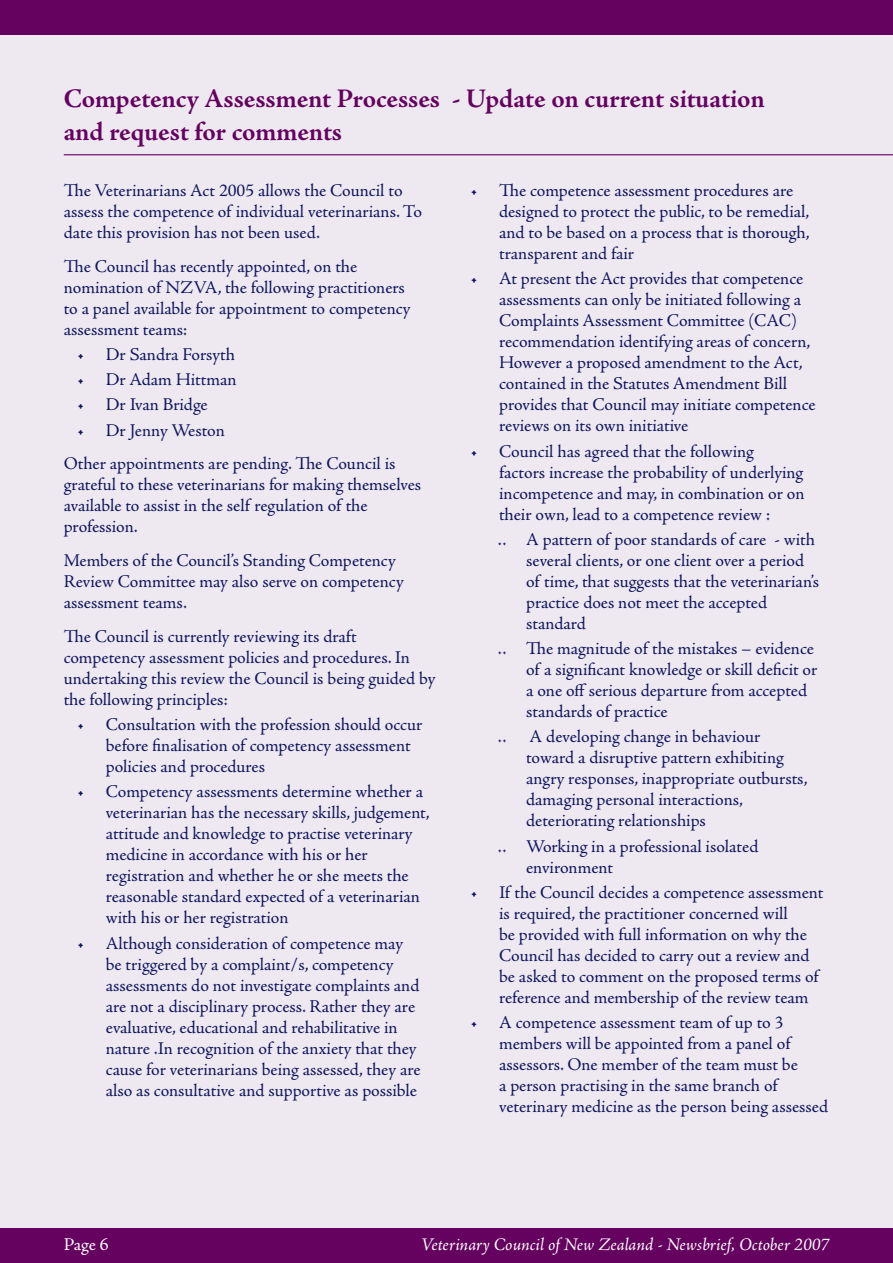
<style>
.page{position:relative;width:893px;height:1263px;background:#eee9f1}
.page>*{position:absolute;margin:0;border:0;box-sizing:border-box;transform-origin:0 0}
.t1{font:700 27px/33px "Adobe Jenson Pro";color:#650260}
.t2{font:18px/21px "Adobe Jenson Pro";color:#11155e}
.t3{font:italic 18px "Adobe Jenson Pro";color:#fff}
.t4{font:18px "Adobe Jenson Pro";color:#fff}
</style>
<div class="page">
<div style="left:0;top:0;width:893px;height:34px;background:#650260"></div>
<div style="left:0;top:1229px;width:893px;height:34px;background:#650260"></div>
<hr style="left:64px;top:154px;width:829px;height:1px;background:#650260">
<h1 class="t1" style="left:64px;top:84px;width:702px">Competency Assessment Processes - Update on current situation and request for comments</h1>
<p class="t2" style="left:499px;top:181px;width:312px;text-indent:-28px">• The competence assessment procedures are designed to protect the public, to be remedial, and to be based on a process that is thorough, transparent and fair</p>
<p class="t2" style="left:499px;top:270px;width:318px;text-indent:-28px">• At present the Act provides that competence assessments can only be initiated following a Complaints Assessment Committee (CAC) recommendation identifying areas of concern, However a proposed amendment to the Act, contained in the Statutes Amendment Bill provides that Council may initiate competence reviews on its own initiative</p>
<p class="t2" style="left:499px;top:442px;width:307px;text-indent:-28px">• Council has agreed that the following<br>factors increase the probability of underlying incompetence and may, in combination or on their own, lead to a competence review :</p>
<p class="t2" style="left:526px;top:530px;width:295px;text-indent:-28px">‥ A pattern of poor standards of care - with several clients, or one client over a period of time, that suggests that the veterinarian’s practice does not meet the accepted standard</p>
<p class="t2" style="left:526px;top:639px;width:293px;text-indent:-28px">‥ The magnitude of the mistakes – evidence of a significant knowledge or skill deficit or a one off serious departure from accepted standards of practice</p>
<p class="t2" style="left:498px;top:728px;width:11px">‥</p>
<p class="t2" style="left:526px;top:728px;width:283px">A developing change in behaviour toward a disruptive pattern exhibiting angry responses, inappropriate outbursts, damaging personal interactions, deteriorating relationships</p>
<p class="t2" style="left:526px;top:837px;width:234px;text-indent:-28px">‥ Working in a professional isolated environment</p>
<p class="t2" style="left:499px;top:883px;width:326px;text-indent:-28px">• If the Council decides a competence assessment is required, the practitioner concerned will<br>be provided with full information on why the Council has decided to carry out a review and be asked to comment on the proposed terms of reference and membership of the review team</p>
<p class="t2" style="left:499px;top:1013px;width:330px;text-indent:-28px">• A competence assessment team of up to 3 members will be appointed from a panel of assessors. One member of the team must be<br>a person practising in the same branch of veterinary medicine as the person being assessed</p>
<p class="t2" style="left:64px;top:181px;width:360px">The Veterinarians Act 2005 allows the Council to assess the competence of individual veterinarians. To date this provision has not been used.</p>
<p class="t2" style="left:64px;top:257px;width:348px">The Council has recently appointed, on the nomination of NZVA, the following practitioners to a panel available for appointment to competency assessment teams:</p>
<p class="t2" style="left:77px;top:345px;width:159px">• Dr Sandra Forsyth</p>
<p class="t2" style="left:77px;top:370px;width:161px">• Dr Adam Hittman</p>
<p class="t2" style="left:77px;top:396px;width:132px">• Dr Ivan Bridge</p>
<p class="t2" style="left:64px;top:415px;width:333px;line-height:33.8px;text-indent:14px">• Dr Jenny Weston<br>Other appointments are pending. The Council is</p>
<p class="t2" style="left:64px;top:476px;width:359px">grateful to these veterinarians for making themselves available to assist in the self regulation of the profession.</p>
<p class="t2" style="left:64px;top:551px;width:342px">Members of the Council’s Standing Competency<br>Review Committee may also serve on competency assessment teams.</p>
<p class="t2" style="left:64px;top:627px;width:373px">The Council is currently reviewing its draft competency assessment policies and procedures. In undertaking this review the Council is being guided by the following principles:</p>
<p class="t2" style="left:106px;top:715px;width:318px;text-indent:-28px">• Consultation with the profession should occur before finalisation of competency assessment policies and procedures</p>
<p class="t2" style="left:106px;top:783px;width:326px;text-indent:-28px">• Competency assessments determine whether a veterinarian has the necessary skills, judgement, attitude and knowledge to practise veterinary medicine in accordance with his or her registration and whether he or she meets the reasonable standard expected of a veterinarian with his or her registration</p>
<p class="t2" style="left:106px;top:934px;width:316px;text-indent:-28px">• Although consideration of competence may be triggered by a complaint/s, competency assessments do not investigate complaints and are not a disciplinary process. Rather they are evaluative, educational and rehabilitative in nature .In recognition of the anxiety that they cause for veterinarians being assessed, they are also as consultative and supportive as possible</p>
<p class="t4" style="left:64px;top:1238px;width:46px">Page 6</p>
<p class="t3" style="left:421px;top:1238px;width:410px">Veterinary Council of New Zealand - Newsbrief, October 2007</p>
</div>
